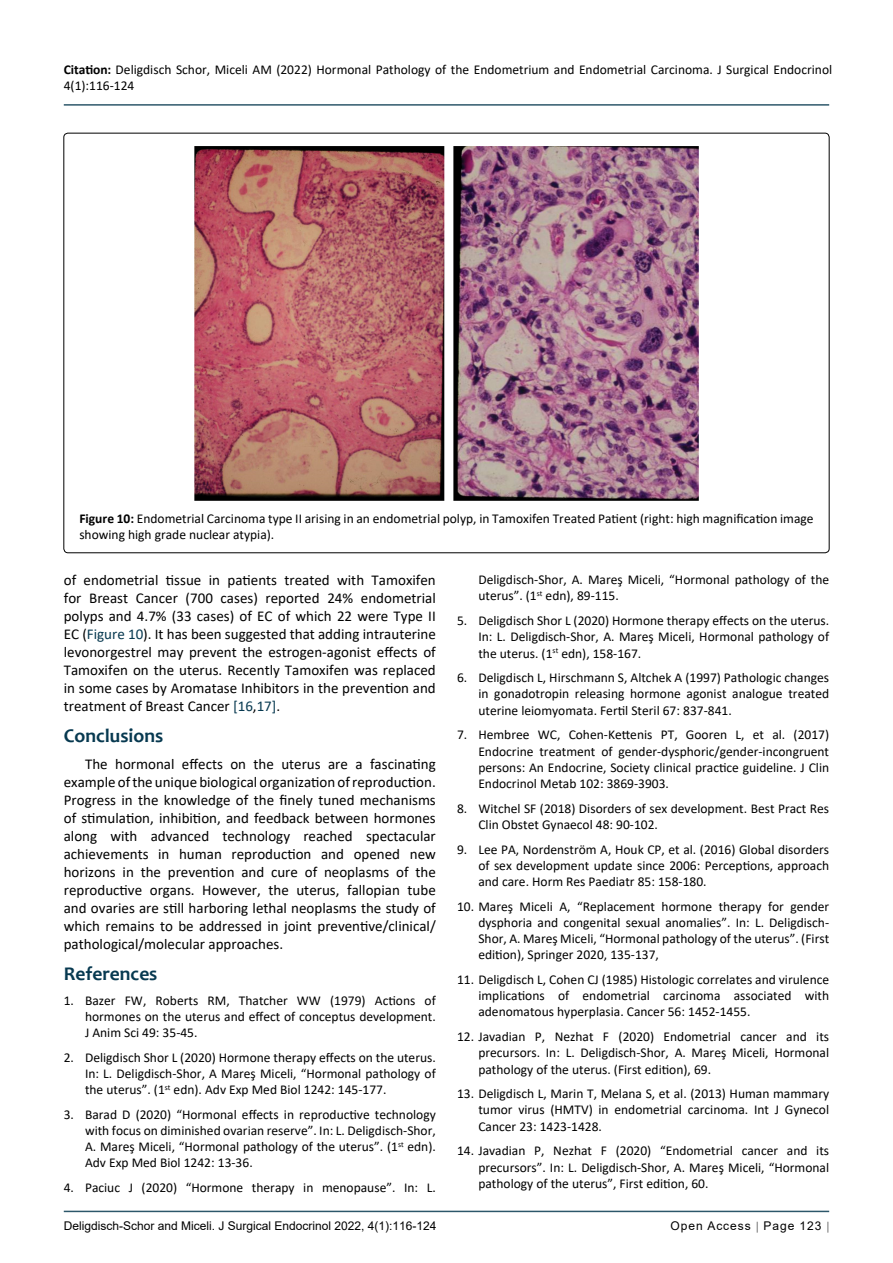
<style>
.page{position:relative;width:893px;height:1263px;background:#fff}
.page>*{position:absolute;margin:0;border:0;box-sizing:border-box;transform-origin:0 0}
.t1{font:700 19.5px "Candara";color:#073950}
.t2{font:15px/18px "Calibri";color:#000;text-align:justify}
.t3{font:13.5px/16.2px "Calibri";color:#000;text-align:justify}
.t4{font:12px "Arial";color:#000}
.t5{font:12px "Arial";letter-spacing:.08em;color:#000}
.s1{font-weight:700}
.s2{color:#073950}
</style>
<div class="page">
<hr style="left:64px;top:1211px;width:765px;height:1px;background:#073950">
<hr style="left:64px;top:104px;width:765px;height:2px;background:#073950">
<img style="left:195px;top:147px;width:503px;height:353px">
<p class="t3" style="left:64px;top:61px;width:770px"><span class="s1">Citation:</span> Deligdisch Schor, Miceli AM (2022) Hormonal Pathology of the Endometrium and Endometrial Carcinoma. J Surgical Endocrinol<br>4(1):116-124</p>
<p class="t3" style="left:79px;top:510px;width:736px"><span class="s1">Figure 10:</span> Endometrial Carcinoma type II arising in an endometrial polyp, in Tamoxifen Treated Patient (right: high magnification image showing high grade nuclear atypia).</p>
<p class="t3" style="left:478px;top:571px;width:352px">Deligdisch-Shor, A. Mareş Miceli, “Hormonal pathology of the uterus”. (1<sup>st</sup> edn), 89-115.</p>
<p class="t3" style="left:478px;top:612px;width:352px;text-indent:-21px">5. Deligdisch Shor L (2020) Hormone therapy effects on the uterus.<br>In: L. Deligdisch-Shor, A. Mareş Miceli, Hormonal pathology of the uterus. (1<sup>st</sup> edn), 158-167.</p>
<p class="t3" style="left:478px;top:669px;width:352px;text-indent:-21px">6. Deligdisch L, Hirschmann S, Altchek A (1997) Pathologic changes in gonadotropin releasing hormone agonist analogue treated uterine leiomyomata. Fertil Steril 67: 837-841.</p>
<p class="t3" style="left:478px;top:726px;width:352px;text-indent:-21px">7. Hembree WC, Cohen-Kettenis PT, Gooren L, et al. (2017)<br>Endocrine treatment of gender-dysphoric/gender-incongruent persons: An Endocrine, Society clinical practice guideline. J Clin Endocrinol Metab 102: 3869-3903.</p>
<p class="t3" style="left:478px;top:800px;width:352px;text-indent:-21px">8. Witchel SF (2018) Disorders of sex development. Best Pract Res<br>Clin Obstet Gynaecol 48: 90-102.</p>
<p class="t3" style="left:478px;top:841px;width:352px;text-indent:-21px">9. Lee PA, Nordenström A, Houk CP, et al. (2016) Global disorders of sex development update since 2006: Perceptions, approach and care. Horm Res Paediatr 85: 158-180.</p>
<p class="t3" style="left:478px;top:898px;width:352px;text-indent:-21px">10. Mareş Miceli A, “Replacement hormone therapy for gender dysphoria and congenital sexual anomalies”. In: L. Deligdisch-Shor, A. Mareş Miceli, “Hormonal pathology of the uterus”. (First edition), Springer 2020, 135-137,</p>
<p class="t3" style="left:478px;top:971px;width:352px;text-indent:-21px">11. Deligdisch L, Cohen CJ (1985) Histologic correlates and virulence implications of endometrial carcinoma associated with adenomatous hyperplasia. Cancer 56: 1452-1455.</p>
<p class="t3" style="left:478px;top:1028px;width:352px;text-indent:-21px">12. Javadian P, Nezhat F (2020) Endometrial cancer and its precursors. In: L. Deligdisch-Shor, A. Mareş Miceli, Hormonal pathology of the uterus. (First edition), 69.</p>
<p class="t3" style="left:478px;top:1085px;width:352px;text-indent:-21px">13. Deligdisch L, Marin T, Melana S, et al. (2013) Human mammary tumor virus (HMTV) in endometrial carcinoma. Int J Gynecol Cancer 23: 1423-1428.</p>
<p class="t3" style="left:478px;top:1142px;width:352px;text-indent:-21px">14. Javadian P, Nezhat F (2020) “Endometrial cancer and its precursors”. In: L. Deligdisch-Shor, A. Mareş Miceli, “Hormonal pathology of the uterus”, First edition, 60.</p>
<p class="t2" style="left:64px;top:571px;width:374px">of endometrial tissue in patients treated with Tamoxifen for Breast Cancer (700 cases) reported 24% endometrial polyps and 4.7% (33 cases) of EC of which 22 were Type II EC (<span class="s2">Figure 10</span>). It has been suggested that adding intrauterine levonorgestrel may prevent the estrogen-agonist effects of Tamoxifen on the uterus. Recently Tamoxifen was replaced in some cases by Aromatase Inhibitors in the prevention and treatment of Breast Cancer <span class="s2">[16</span>,<span class="s2">17]</span>.</p>
<h1 class="t1" style="left:64px;top:724px;width:101px">Conclusions</h1>
<p class="t2" style="left:64px;top:754px;width:374px;text-indent:21px">The hormonal effects on the uterus are a fascinating example of the unique biological organization of reproduction.<br>Progress in the knowledge of the finely tuned mechanisms of stimulation, inhibition, and feedback between hormones along with advanced technology reached spectacular achievements in human reproduction and opened new horizons in the prevention and cure of neoplasms of the reproductive organs. However, the uterus, fallopian tube and ovaries are still harboring lethal neoplasms the study of which remains to be addressed in joint preventive/clinical/ pathological/molecular approaches.</p>
<h1 class="t1" style="left:64px;top:961px;width:95px">References</h1>
<p class="t3" style="left:85px;top:992px;width:352px;text-indent:-21px">1. Bazer FW, Roberts RM, Thatcher WW (1979) Actions of hormones on the uterus and effect of conceptus development.<br>J Anim Sci 49: 35-45.</p>
<p class="t3" style="left:85px;top:1049px;width:352px;text-indent:-21px">2. Deligdisch Shor L (2020) Hormone therapy effects on the uterus.<br>In: L. Deligdisch-Shor, A Mareş Miceli, “Hormonal pathology of the uterus”. (1<sup>st</sup> edn). Adv Exp Med Biol 1242: 145-177.</p>
<p class="t3" style="left:85px;top:1106px;width:352px;text-indent:-21px">3. Barad D (2020) “Hormonal effects in reproductive technology with focus on diminished ovarian reserve”. In: L. Deligdisch-Shor, A. Mareş Miceli, “Hormonal pathology of the uterus”. (1<sup>st</sup> edn).<br>Adv Exp Med Biol 1242: 13-36.</p>
<p class="t3" style="left:64px;top:1179px;width:374px">4. Paciuc J (2020) “Hormone therapy in menopause”. In: L.</p>
<p class="t4" style="left:64px;top:1217px;width:374px">Deligdisch-Schor and Miceli. J Surgical Endocrinol 2022, 4(1):116-124</p>
<p class="t5" style="left:670px;top:1217px;width:152px">Open Access Page 123</p>
</div>
